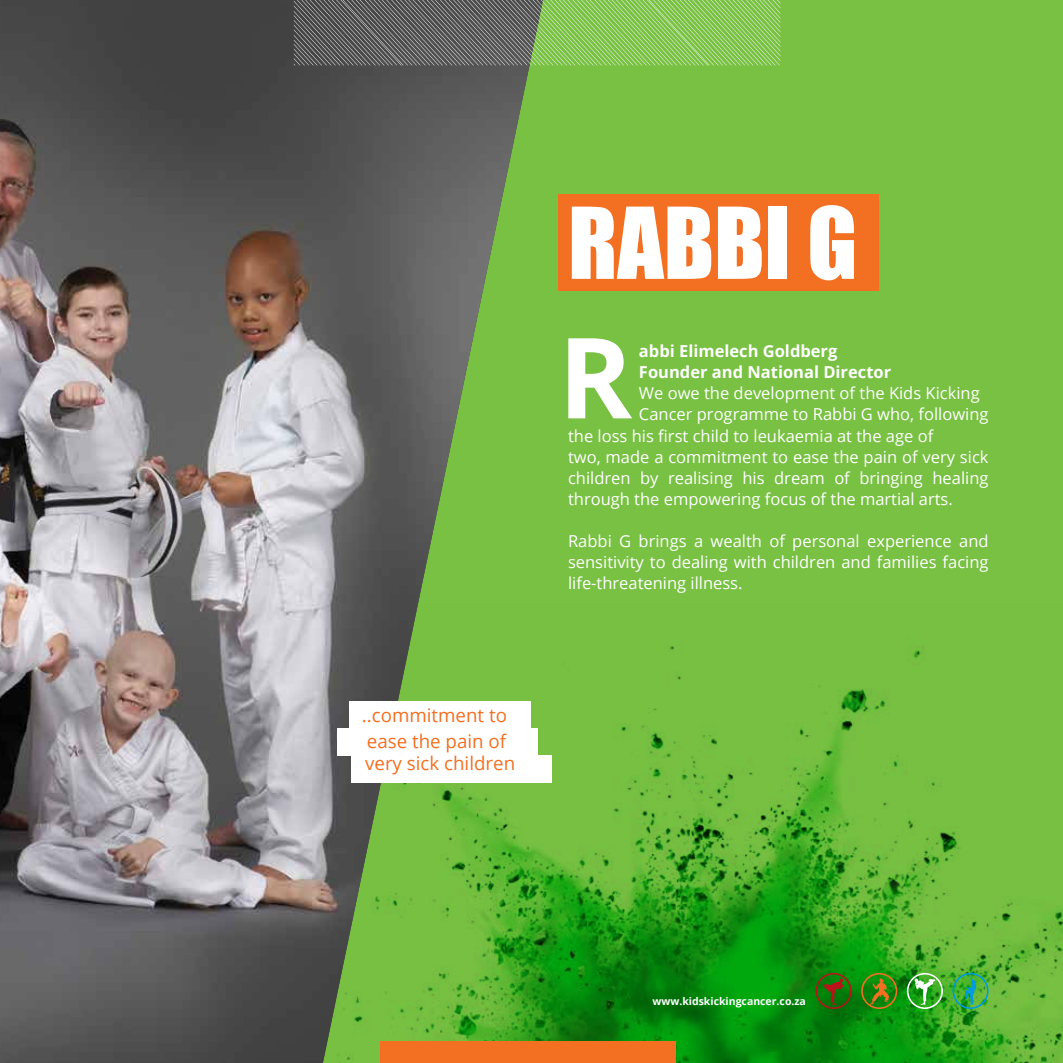
<style>
.page{position:relative;width:1063px;height:1063px;background:#fff}
.page>*{position:absolute;margin:0;border:0;box-sizing:border-box;transform-origin:0 0}
.t1{font:700 112.2px "Open Sans";color:#fff}
.t2{font:91.35px "Impact";color:#fff}
.t3{font:18.75px/25.5px "Open Sans";color:#f36f21}
.t4{font:16.5px/21px "Open Sans";color:#fff;text-align:justify}
.t5{font:700 16.5px/21px "Open Sans";color:#fff}
.t6{font:700 10.5px "Open Sans";color:#fff}
</style>
<div class="page">
<div style="left:128px;top:0;width:935px;height:1063px;background:#78c143"></div>
<div style="left:558px;top:194px;width:321px;height:97px;background:#f36f21"></div>
<img style="left:543px;top:646px;width:520px;height:417px">
<img style="left:0;top:0;width:543px;height:1063px">
<div style="left:381px;top:1042px;width:295px;height:21px;background:#f36f21"></div>
<svg style="left:824px;top:979px;width:19px;height:26px"></svg>
<svg style="left:965px;top:977px;width:11px;height:28px"></svg>
<svg style="left:915px;top:979px;width:20px;height:26px"></svg>
<svg style="left:869px;top:979px;width:20px;height:26px"></svg>
<div style="left:816px;top:973px;width:36px;height:36px;border:2px solid #ba131a;border-radius:50%"></div>
<div style="left:861px;top:973px;width:36px;height:36px;border:2px solid #f36f21;border-radius:50%"></div>
<div style="left:907px;top:973px;width:36px;height:36px;border:2px solid #fff;border-radius:50%"></div>
<div style="left:953px;top:973px;width:36px;height:36px;border:2px solid #009bdf;border-radius:50%"></div>
<div style="left:349px;top:701px;width:181px;height:27px;background:#fff"></div>
<div style="left:338px;top:728px;width:200px;height:27px;background:#fff"></div>
<div style="left:351px;top:755px;width:201px;height:27px;background:#fff"></div>
<svg style="left:294px;top:0;width:486px;height:65px"></svg>
<p class="t3" style="left:362px;top:702px;width:147px">..commitment to ease the pain of</p>
<p class="t3" style="left:365px;top:750px;width:152px">very sick children</p>
<h2 class="t2" style="left:568px;top:172px;width:291px">RABBI G</h2>
<h1 class="t1" style="left:558px;top:298px;width:76px">R</h1>
<p class="t5" style="left:639px;top:340px;width:254px">abbi Elimelech Goldberg<br>Founder and National Director</p>
<p class="t4" style="left:639px;top:382px;width:342px">We owe the development of the Kids Kicking</p>
<p class="t4" style="left:568px;top:402px;width:422px;line-height:22.6px;text-indent:71px">Cancer programme to Rabbi G who, following the loss his first child to leukaemia at the age of</p>
<p class="t4" style="left:568px;top:446px;width:422px">two, made a commitment to ease the pain of very sick children by realising his dream of bringing healing through the empowering focus of the martial arts.</p>
<p class="t4" style="left:568px;top:530px;width:422px">Rabbi G brings a wealth of personal experience and sensitivity to dealing with children and families facing life-threatening illness.</p>
<p class="t6" style="left:652px;top:993px;width:155px">www.kidskickingcancer.co.za</p>
</div>
